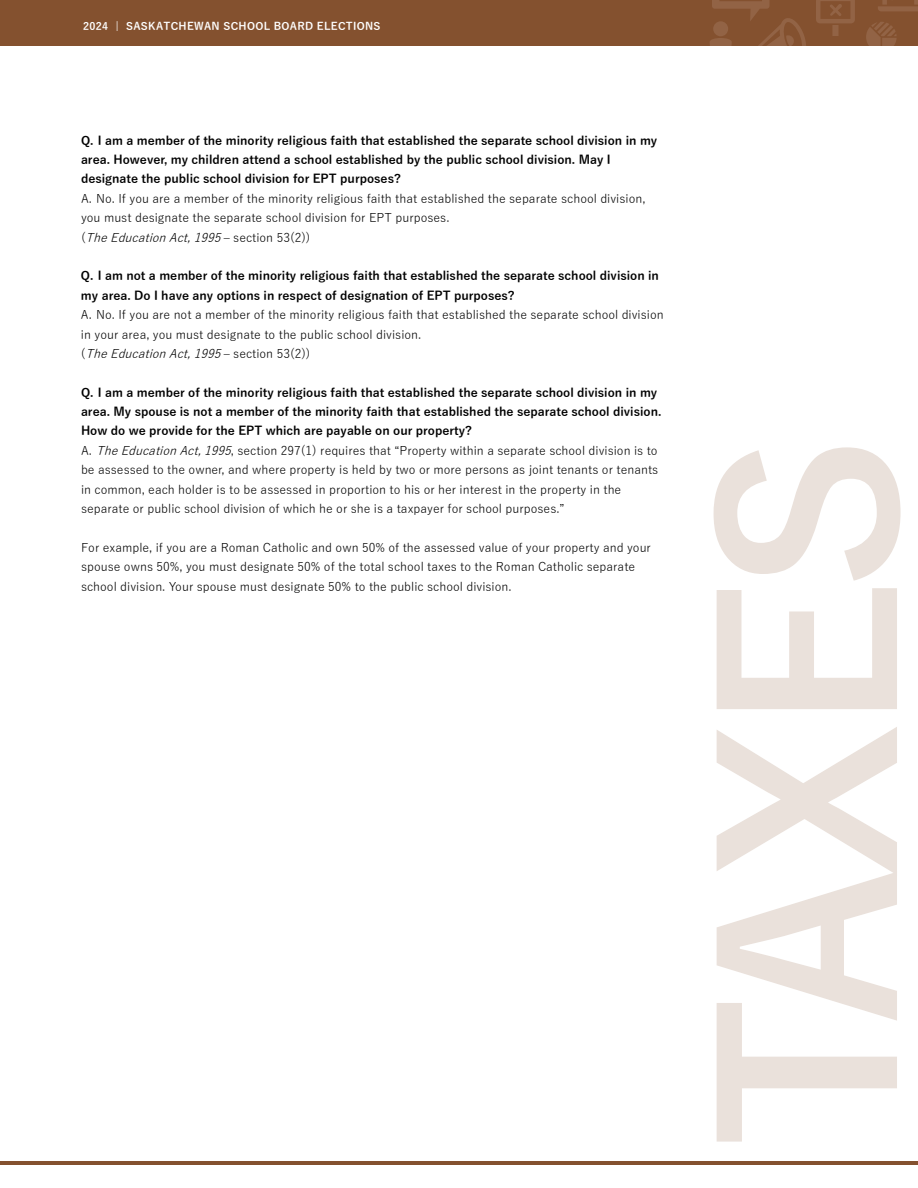
<style>
.page{position:relative;width:918px;height:1188px;background:#fff}
.page>*{position:absolute;margin:0;border:0;box-sizing:border-box;transform-origin:0 0}
.t1{font:700 232.5px "Yu Gothic";letter-spacing:-.05em;color:#eae1db}
.t2{font:12px/19.4px "Yu Gothic";color:#000}
.t3{font:700 12px/19.4px "Yu Gothic";color:#000}
.t4{font:700 10.5px "Yu Gothic";letter-spacing:.03em;color:#fff}
.s1{font-style:italic}
.s2{font-weight:700}
</style>
<div class="page">
<hr style="left:0;top:1161px;width:918px;height:4px;background:#84512f">
<div style="left:0;top:0;width:918px;height:48px;background:#84512f"></div>
<svg style="left:866px;top:22px;width:31px;height:24px"></svg>
<svg style="left:878px;top:0;width:40px;height:11px"></svg>
<svg style="left:816px;top:0;width:39px;height:36px"></svg>
<svg style="left:710px;top:0;width:96px;height:46px"></svg>
<div style="left:0;top:46px;width:918px;height:35px;background:#fff"></div>
<p class="t4" style="left:83px;top:20px;width:299px">2024 | SASKATCHEWAN SCHOOL BOARD ELECTIONS</p>
<p class="t3" style="left:81px;top:131px;width:578px">Q. I am a member of the minority religious faith that established the separate school division in my area. However, my children attend a school established by the public school division. May I designate the public school division for EPT purposes?</p>
<p class="t2" style="left:81px;top:187px;width:566px">A. No. If you are a member of the minority religious faith that established the separate school division, you must designate the separate school division for EPT purposes.<br>( <span class="s1">TheEducationAct,1995</span>‒ s e c t i o n 5 3 ( 2 ) )</p>
<p class="t3" style="left:81px;top:267px;width:580px">Q. I am not a member of the minority religious faith that established the separate school division in my area. Do I have any options in respect of designation of EPT purposes?</p>
<p class="t2" style="left:81px;top:304px;width:584px">A. No. If you are not a member of the minority religious faith that established the separate school division in your area, you must designate to the public school division.<br>( <span class="s1">TheEducationAct,1995</span>‒ s e c t i o n 5 3 ( 2 ) )</p>
<p class="t2" style="left:81px;top:381px;width:582px"><span class="s2">Q. I am a member of the minority religious faith that established the separate school division in my area. My spouse is not a member of the minority faith that established the separate school division.<br>How do we provide for the EPT which are payable on our property?<br></span>A. <span class="s1">TheEducationAct,1995</span>, section 297(1) requires that “Property within a separate school division is to be assessed to the owner, and where property is held by two or more persons as joint tenants or tenants in common, each holder is to be assessed in proportion to his or her interest in the property in the separate or public school division of which he or she is a taxpayer for school purposes.”</p>
<p class="t2" style="left:81px;top:536px;width:572px">For example, if you are a Roman Catholic and own 50% of the assessed value of your property and your spouse owns 50%, you must designate 50% of the total school taxes to the Roman Catholic separate school division. Your spouse must designate 50% to the public school division.</p>
<h1 class="t1" style="left:680px;top:1149px;width:714px;rotate:-90deg">TAXES</h1>
</div>
